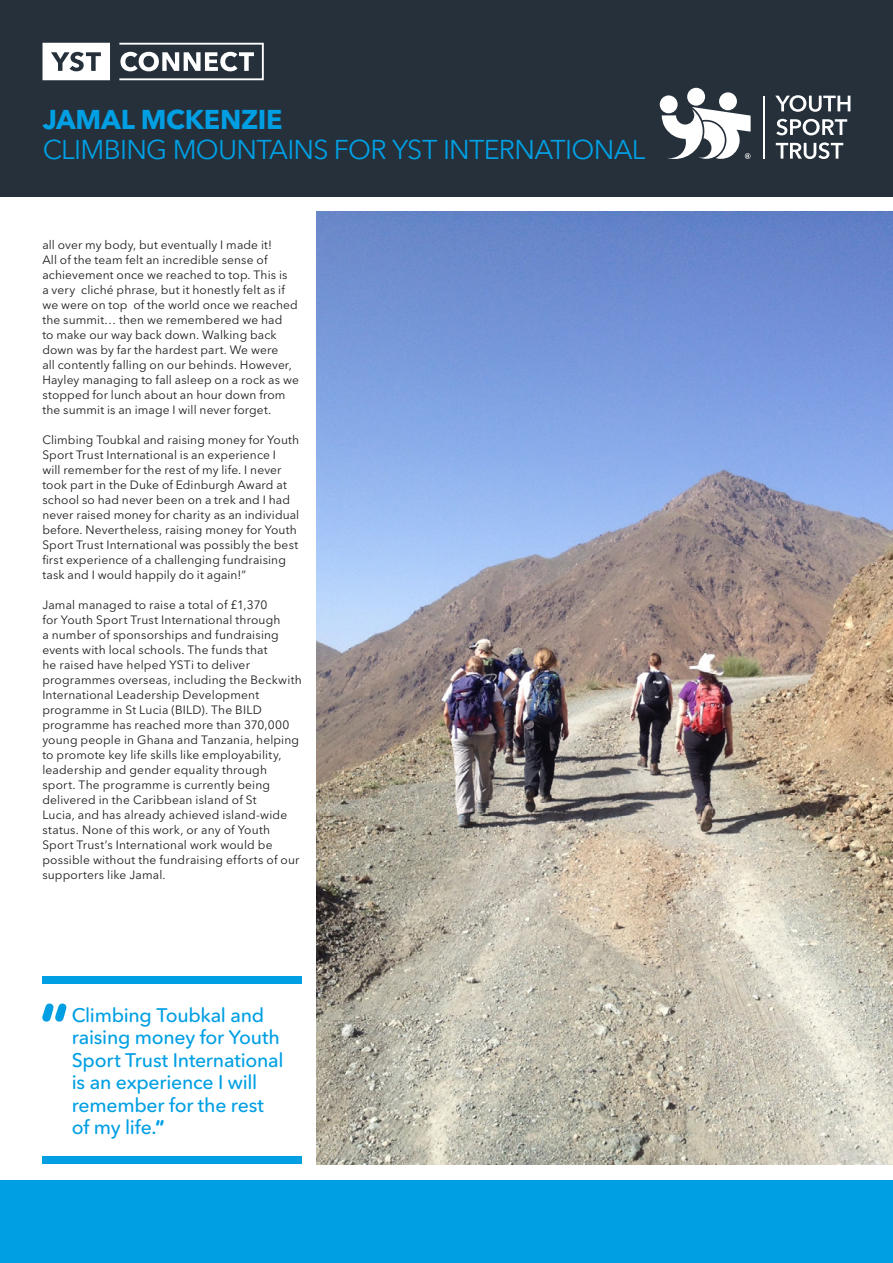
<style>
.page{position:relative;width:893px;height:1263px;background:#fff}
.page>*{position:absolute;margin:0;border:0;box-sizing:border-box;transform-origin:0 0}
.t1{font:27px "Avenir Next LT Pro";letter-spacing:-.025em;color:#009fe3}
.t2{font:700 27px "Avenir Next LT Pro";letter-spacing:-.01em;color:#009fe3}
.t3{font:500 19.5px/22.5px "Avenir Next Rounded Pro";letter-spacing:-.015em;color:#009fe3}
.t4{font:12px/15px "Avenir Next LT Pro";letter-spacing:.01em;color:#1d1d1b}
.s1{font-weight:700}
</style>
<div class="page">
<svg style="left:42px;top:1003px;width:24px;height:18px"></svg>
<img style="left:317px;top:212px;width:576px;height:952px">
<div style="left:0;top:1180px;width:893px;height:83px;background:#009fe3"></div>
<div style="left:43px;top:977px;width:259px;height:7px;background:#009fe3"></div>
<div style="left:43px;top:1157px;width:259px;height:7px;background:#009fe3"></div>
<div style="left:0;top:0;width:893px;height:196px;background:#25303b"></div>
<svg style="left:43px;top:43px;width:67px;height:37px;background:#dadcde"></svg>
<div style="left:118px;top:43px;width:146px;height:37px;border:2px solid #fff"></div>
<svg style="left:120px;top:52px;width:134px;height:19px"></svg>
<div style="left:660px;top:95px;width:18px;height:18px;background:#fff;border-radius:50%"></div>
<div style="left:719px;top:92px;width:18px;height:18px;background:#fff;border-radius:50%"></div>
<div style="left:687px;top:88px;width:18px;height:18px;background:#fff;border-radius:50%"></div>
<svg style="left:776px;top:142px;width:67px;height:17px"></svg>
<svg style="left:776px;top:119px;width:71px;height:16px"></svg>
<svg style="left:775px;top:95px;width:75px;height:17px"></svg>
<hr style="left:763px;top:96px;width:2px;height:63px;background:#fff">
<svg style="left:662px;top:107px;width:89px;height:52px"></svg>
<h1 class="t2" style="left:43px;top:103px;width:241px">JAMAL MCKENZIE</h1>
<h1 class="t1" style="left:43px;top:133px;width:604px">CLIMBING MOUNTAINS FOR YST INTERNATIONAL</h1>
<p class="t4" style="left:42px;top:237px;width:258px">all over my body, but eventually I made it!<br>All of the team felt an incredible sense of achievement once we reached to top. This is<br>a very cliché phrase, but it honestly felt as if we were on top of the world once we reached the summit… then we remembered we had<br>to make our way back down. Walking back down was by far the hardest part. We were<br>all contently falling on our behinds. However, Hayley managing to fall asleep on a rock as we stopped for lunch about an hour down from the summit is an image I will never forget.</p>
<p class="t4" style="left:42px;top:432px;width:258px">Climbing Toubkal and raising money for Youth Sport Trust International is an experience I<br>will remember for the rest of my life. I never took part in the Duke of Edinburgh Award at school so had never been on a trek and I had never raised money for charity as an individual before. Nevertheless, raising money for Youth Sport Trust International was possibly the best first experience of a challenging fundraising task and I would happily do it again!”</p>
<p class="t4" style="left:42px;top:597px;width:261px">Jamal managed to raise a total of £1,370<br>for Youth Sport Trust International through<br>a number of sponsorships and fundraising events with local schools. The funds that<br>he raised have helped YSTi to deliver programmes overseas, including the Beckwith International Leadership Development programme in St Lucia (BILD). The BILD programme has reached more than 370,000 young people in Ghana and Tanzania, helping to promote key life skills like employability, leadership and gender equality through sport. The programme is currently being delivered in the Caribbean island of St<br>Lucia, and has already achieved island-wide status. None of this work, or any of Youth Sport Trust’s International work would be possible without the fundraising efforts of our supporters like Jamal.</p>
<h2 class="t3" style="left:72px;top:1003px;width:213px">Climbing Toubkal and raising money for Youth<br>Sport Trust International is an experience I will remember for the rest of my life.<span class="s1">”</span></h2>
</div>
